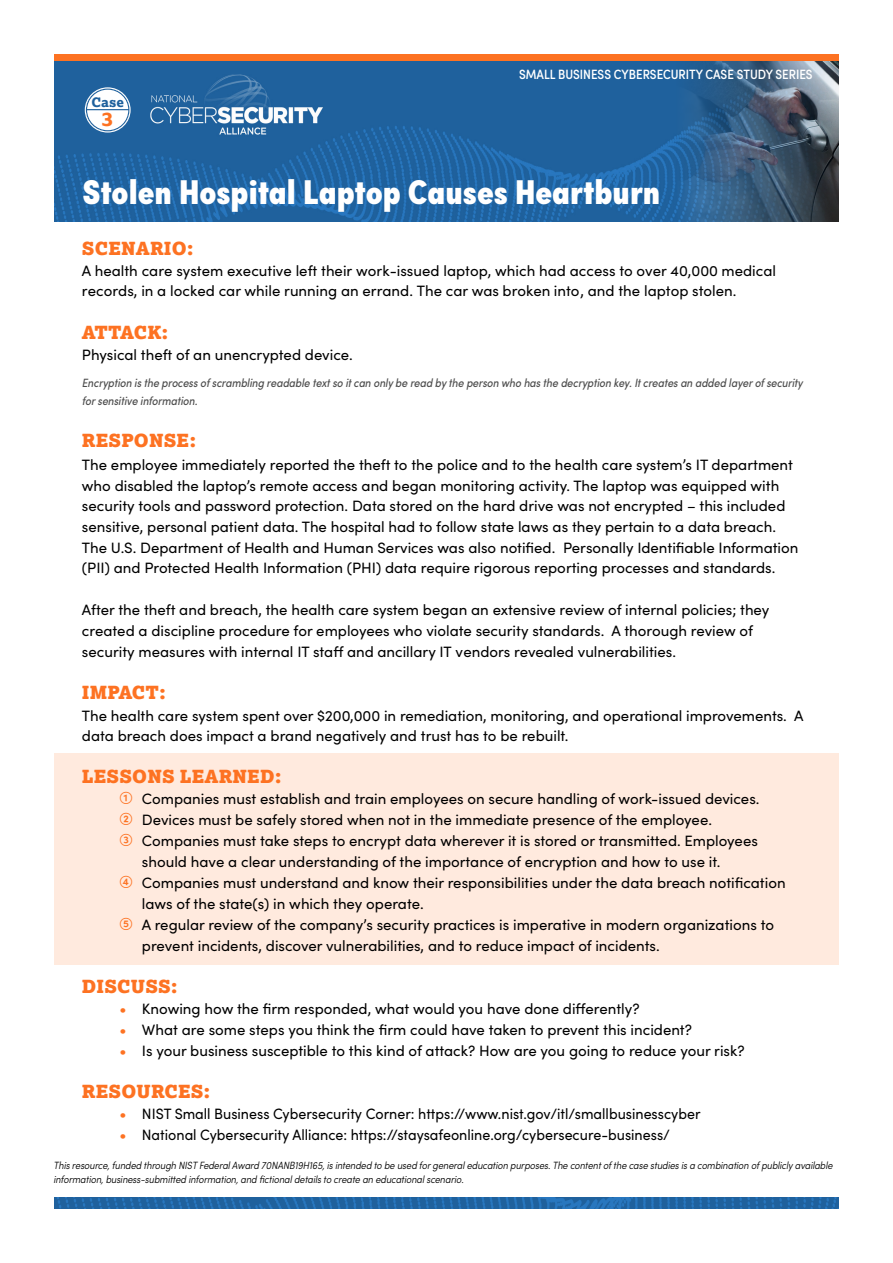
<style>
.page{position:relative;width:893px;height:1263px;background:#fff}
.page>*{position:absolute;margin:0;border:0;box-sizing:border-box;transform-origin:0 0}
.t1{font:900 condensed 34.5px "Sofia Pro";color:#fff}
.t2{font:800 19.5px "Lexia";color:#fd7222}
.t3{font:900 18px "Lexia";letter-spacing:.01em;color:#fd7222}
.bullet_text{font:15px/20.7px "Sofia Pro";color:#000}
.bullet_text-2{font:15px "Sofia Pro";color:#000;scale:.95 1}
.t4{font:500 condensed 13.5px "Sofia Pro";color:#fff}
.t5{font:800 13.05px "Lexia";color:#1f619d}
.t6{font:italic condensed 12px/18px "Sofia Pro";color:#4d4d4d}
.t7{font:italic 300 condensed 10.5px/13.5px "Sofia Pro";color:#000}
.s1{font-size:18px;color:#fd7222}
.s2{font-weight:700;color:#fd7222}
</style>
<div class="page">
<div style="left:54px;top:753px;width:785px;height:212px;background:#ffeade"></div>
<img style="left:54px;top:60px;width:622px;height:162px">
<img style="left:54px;top:1197px;width:785px;height:12px">
<img style="left:676px;top:60px;width:163px;height:162px">
<div style="left:54px;top:54px;width:785px;height:6px;background:#fd7222"></div>
<div style="left:86px;top:89px;width:43px;height:42px;background:#fff;border-radius:50%"></div>
<div style="left:86px;top:89px;width:43px;height:42px;border:1px solid #fff;border-radius:50%"></div>
<div style="left:86px;top:88px;width:43px;height:43px;border:1px solid #1f619d;border-radius:50%"></div>
<hr style="left:86px;top:109px;width:43px;height:1px;background:#1f619d">
<div style="left:85px;top:87px;width:46px;height:46px;border:1px solid #fff;border-radius:50%"></div>
<p class="t5" style="left:91px;top:94px;width:34px">Case</p>
<p class="t2" style="left:102px;top:106px;width:13px">3</p>
<p class="t4" style="left:519px;top:66px;width:295px">SMALL BUSINESS CYBERSECURITY CASE STUDY SERIES</p>
<p class="t1" style="left:82px;top:170px;width:579px">Stolen Hospital Laptop Causes Heartburn</p>
<p class="t3" style="left:82px;top:237px;width:113px">SCENARIO:</p>
<p class="bullet_text" style="left:82px;top:260px;width:696px;line-height:20px">A health care system executive left their work-issued laptop, which had access to over 40,000 medical records, in a locked car while running an errand. The car was broken into, and the laptop stolen.</p>
<p class="t3" style="left:82px;top:321px;width:88px">ATTACK:</p>
<p class="bullet_text" style="left:82px;top:344px;width:272px">Physical theft of an unencrypted device.</p>
<p class="t6" style="left:82px;top:374px;width:722px">Encryption is the process of scrambling readable text so it can only be read by the person who has the decryption key. It creates an added layer of security for sensitive information.</p>
<p class="t3" style="left:82px;top:429px;width:116px">RESPONSE:</p>
<p class="bullet_text" style="left:82px;top:453px;width:718px">The employee immediately reported the theft to the police and to the health care system’s IT department who disabled the laptop’s remote access and began monitoring activity. The laptop was equipped with security tools and password protection. Data stored on the hard drive was not encrypted – this included sensitive, personal patient data. The hospital had to follow state laws as they pertain to a data breach.<br>The U.S. Department of Health and Human Services was also notified. Personally Identifiable Information (PII) and Protected Health Information (PHI) data require rigorous reporting processes and standards.</p>
<p class="bullet_text" style="left:82px;top:599px;width:689px">After the theft and breach, the health care system began an extensive review of internal policies; they created a discipline procedure for employees who violate security standards. A thorough review of security measures with internal IT staff and ancillary IT vendors revealed vulnerabilities.</p>
<p class="t3" style="left:82px;top:681px;width:86px">IMPACT:</p>
<p class="bullet_text" style="left:82px;top:705px;width:723px;line-height:20px">The health care system spent over $200,000 in remediation, monitoring, and operational improvements. A data breach does impact a brand negatively and trust has to be rebuilt.</p>
<p class="t3" style="left:82px;top:765px;width:201px">LESSONS LEARNED:</p>
<p class="bullet_text" style="left:119px;top:788px;width:642px"><span class="s1">1</span> Companies must establish and train employees on secure handling of work-issued devices.</p>
<p class="bullet_text" style="left:119px;top:809px;width:594px"><span class="s1">2</span> Devices must be safely stored when not in the immediate presence of the employee.</p>
<p class="bullet_text" style="left:142px;top:830px;width:617px;text-indent:-22px"><span class="s1">3</span> Companies must take steps to encrypt data wherever it is stored or transmitted. Employees should have a clear understanding of the importance of encryption and how to use it.</p>
<p class="bullet_text" style="left:142px;top:872px;width:645px;text-indent:-22px"><span class="s1">4</span> Companies must understand and know their responsibilities under the data breach notification laws of the state(s) in which they operate.</p>
<p class="bullet_text" style="left:142px;top:914px;width:634px;text-indent:-22px"><span class="s1">5</span> A regular review of the company’s security practices is imperative in modern organizations to prevent incidents, discover vulnerabilities, and to reduce impact of incidents.</p>
<p class="t3" style="left:82px;top:975px;width:97px">DISCUSS:</p>
<p class="bullet_text" style="left:119px;top:998px;width:522px"><span class="s2">•</span> Knowing how the firm responded, what would you have done differently?</p>
<p class="bullet_text" style="left:119px;top:1019px;width:574px"><span class="s2">•</span> What are some steps you think the firm could have taken to prevent this incident?</p>
<p class="bullet_text" style="left:119px;top:1040px;width:627px"><span class="s2">•</span> Is your business susceptible to this kind of attack? How are you going to reduce your risk?</p>
<p class="t3" style="left:82px;top:1080px;width:130px">RESOURCES:</p>
<p class="bullet_text-2" style="left:119px;top:1103px;width:613px"><span class="s2">•</span> NIST Small Business Cybersecurity Corner: https://www.nist.gov/itl/smallbusinesscyber</p>
<p class="bullet_text-2" style="left:119px;top:1124px;width:581px"><span class="s2">•</span> National Cybersecurity Alliance: https://staysafeonline.org/cybersecure-business/</p>
<p class="t7" style="left:53px;top:1158px;width:781px">This resource, funded through NIST Federal Award 70NANB19H165, is intended to be used for general education purposes. The content of the case studies is a combination of publicly available information, business-submitted information, and fictional details to create an educational scenario.</p>
</div>
